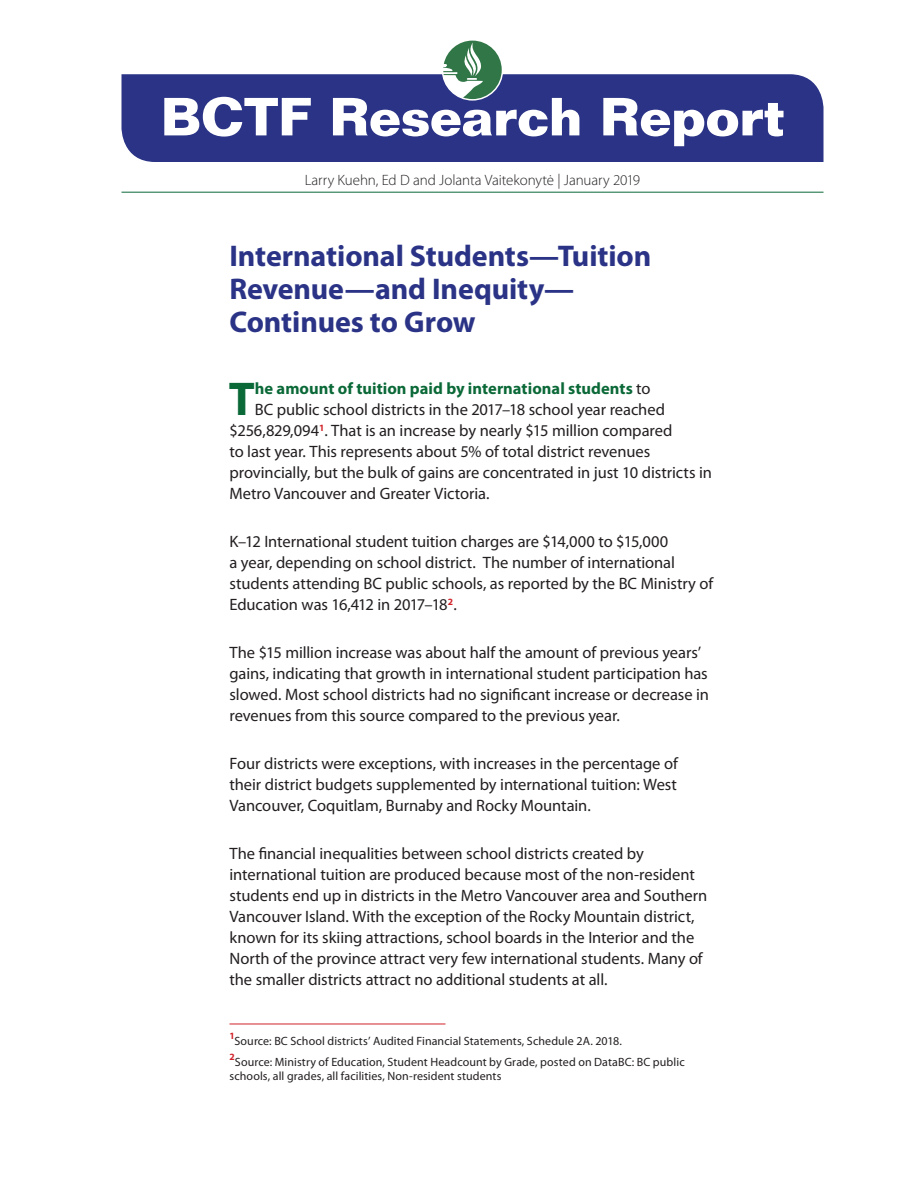
<style>
.page{position:relative;width:918px;height:1188px;background:#fff}
.page>*{position:absolute;margin:0;border:0;box-sizing:border-box;transform-origin:0 0}
.t1{font:700 52.5px "Folio";letter-spacing:-.01em;color:#fff}
.t2{font:700 47.7px "Myriad Pro";color:#0b6938}
.t3{font:700 30px/33px "Myriad Pro";letter-spacing:-.005em;color:#2a3385}
.t4{font:16.5px/21px "Myriad Pro";letter-spacing:-.005em;color:#231f20}
.t5{font:700 16.5px "Myriad Pro";color:#0b6938}
.t6{font:300 15px "Myriad Pro";letter-spacing:-.005em;color:#231f20}
.t7{font:12px/14.4px "Myriad Pro";letter-spacing:.01em;color:#231f20}
.t8{font:700 9.6px "Myriad Pro";color:#d1232a}
.s1{font-weight:400;color:#231f20}
</style>
<div class="page">
<hr style="left:230px;top:1024px;width:216px;height:1px;background:#d1232a">
<div style="left:122px;top:74px;width:702px;height:88px;background:#2a3385"></div>
<div style="left:442px;top:39px;width:61px;height:62px;border:2px solid #fff;border-radius:50%"></div>
<svg style="left:443px;top:41px;width:59px;height:58px"></svg>
<hr style="left:122px;top:192px;width:702px;height:1px;background:#0b6938">
<h1 class="t1" style="left:161px;top:84px;width:625px">BCTF Research Report</h1>
<p class="t6" style="left:305px;top:171px;width:337px">Larry Kuehn, Ed D and Jolanta Vaitekonytė | January 2019</p>
<h3 class="t3" style="left:230px;top:238px;width:423px">International Students—Tuition<br>Revenue—and Inequity—<br>Continues to Grow</h3>
<h2 class="t2" style="left:229px;top:368px;width:28px">T</h2>
<p class="t5" style="left:255px;top:378px;width:397px">he amount of tuition paid by international students <span class="s1">to</span></p>
<p class="t4" style="left:255px;top:399px;width:412px">BC public school districts in the 2017–18 school year reached</p>
<p class="t4" style="left:230px;top:420px;width:445px">$256,829,094<sup>1</sup>. That is an increase by nearly $15 million compared</p>
<p class="t4" style="left:230px;top:441px;width:422px">to last year. This represents about 5% of total district revenues</p>
<p class="t4" style="left:230px;top:462px;width:484px">provincially, but the bulk of gains are concentrated in just 10 districts in</p>
<p class="t4" style="left:230px;top:483px;width:262px">Metro Vancouver and Greater Victoria.</p>
<p class="t4" style="left:230px;top:531px;width:485px">K–12 International student tuition charges are $14,000 to $15,000<br>a year, depending on school district. The number of international students attending BC public schools, as reported by the BC Ministry of Education was 16,412 in 2017–18<sup>2</sup>.</p>
<p class="t4" style="left:229px;top:642px;width:481px">The $15 million increase was about half the amount of previous years’ gains, indicating that growth in international student participation has slowed. Most school districts had no significant increase or decrease in revenues from this source compared to the previous year.</p>
<p class="t4" style="left:229px;top:753px;width:450px;text-align:justify">Four districts were exceptions, with increases in the percentage of their district budgets supplemented by international tuition: West Vancouver, Coquitlam, Burnaby and Rocky Mountain.</p>
<p class="t4" style="left:229px;top:843px;width:479px">The financial inequalities between school districts created by international tuition are produced because most of the non-resident students end up in districts in the Metro Vancouver area and Southern Vancouver Island. With the exception of the Rocky Mountain district, known for its skiing attractions, school boards in the Interior and the North of the province attract very few international students. Many of the smaller districts attract no additional students at all.</p>
<p class="t8" style="left:230px;top:1030px;width:7px">1</p>
<p class="t7" style="left:235px;top:1033px;width:389px">Source: BC School districts’ Audited Financial Statements, Schedule 2A. 2018.</p>
<p class="t8" style="left:230px;top:1051px;width:7px">2</p>
<p class="t7" style="left:230px;top:1054px;width:457px;text-indent:5px">Source: Ministry of Education, Student Headcount by Grade, posted on DataBC: BC public schools, all grades, all facilities, Non-resident students</p>
</div>
